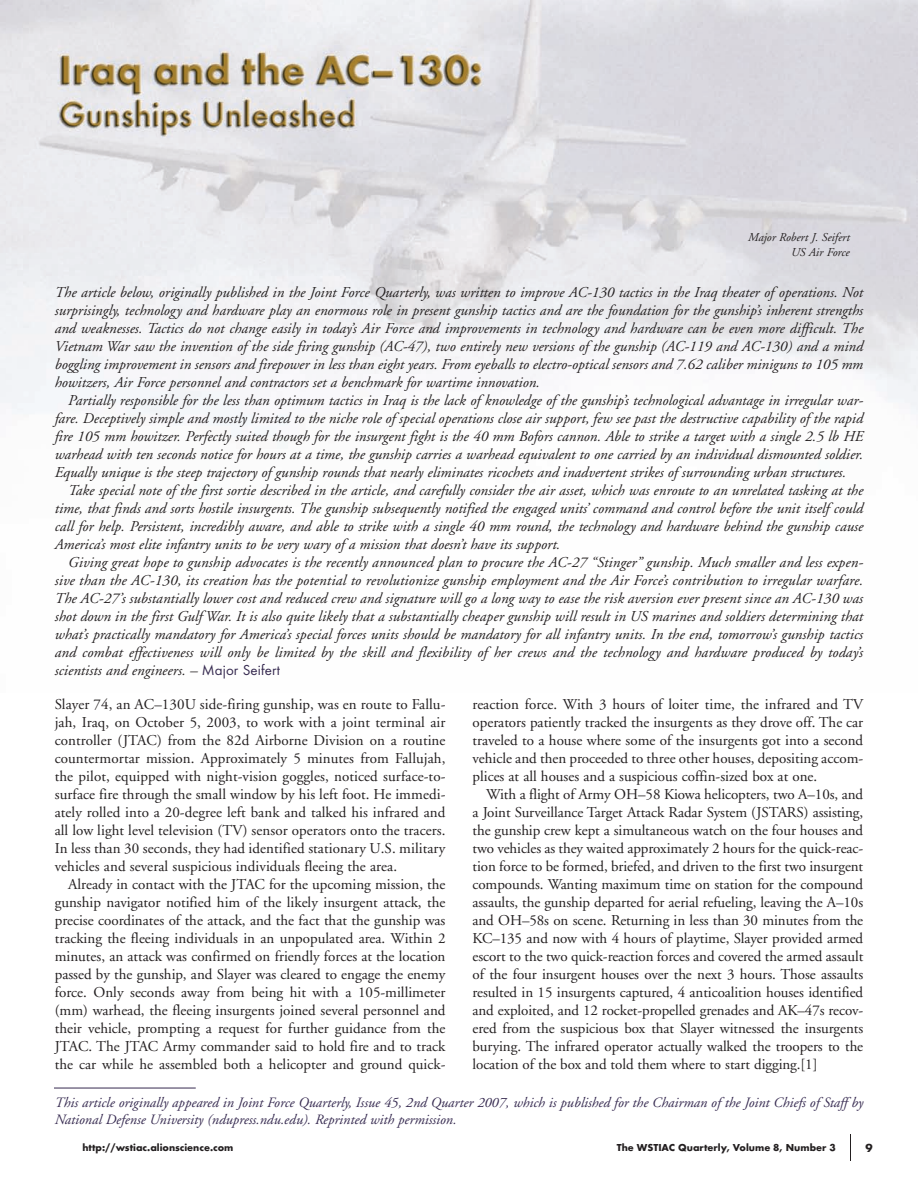
<style>
.page{position:relative;width:918px;height:1188px;background:#fff}
.page>*{position:absolute;margin:0;border:0;box-sizing:border-box;transform-origin:0 0}
.t1{font:italic 15px "Adobe Garamond";color:#231f20}
.t2{font:15px "Adobe Garamond";color:#231f20}
.t3{font:italic 14.25px/17.1px "Adobe Garamond";color:#362a50}
.t4{font:italic 12px/15px "Adobe Garamond";color:#231f20;text-align:right}
.t5{font:700 12px "Futura T";color:#231f20}
.t6{font:700 10.5px "Futura T";color:#231f20}
.s1{font-family:"Futura T";font-style:normal;color:#362a50}
</style>
<div class="page">
<svg style="left:850px;top:1134px;width:1px;height:27px"></svg>
<img style="left:0;top:0;width:918px;height:426px">
<hr style="left:54px;top:1088px;width:142px;height:1px;background:#362a50">
<p class="t4" style="left:748px;top:231px;width:103px">Major Robert J. Seifert<br>US Air Force</p>
<p class="t1" style="left:55px;top:287px;width:810px">The article below, originally published in the Joint Force Quarterly, was written to improve AC-130 tactics in the Iraq theater of operations. Not</p>
<p class="t1" style="left:55px;top:305px;width:810px">surprisingly, technology and hardware play an enormous role in present gunship tactics and are the foundation for the gunship’s inherent strengths</p>
<p class="t1" style="left:55px;top:323px;width:810px">and weaknesses. Tactics do not change easily in today’s Air Force and improvements in technology and hardware can be even more difficult. The</p>
<p class="t1" style="left:55px;top:341px;width:810px">Vietnam War saw the invention of the side firing gunship (AC-47), two entirely new versions of the gunship (AC-119 and AC-130) and a mind</p>
<p class="t1" style="left:55px;top:359px;width:810px">boggling improvement in sensors and firepower in less than eight years. From eyeballs to electro-optical sensors and 7.62 caliber miniguns to 105 mm</p>
<p class="t1" style="left:55px;top:377px;width:487px">howitzers, Air Force personnel and contractors set a benchmark for wartime innovation.</p>
<p class="t1" style="left:68px;top:395px;width:797px">Partially responsible for the less than optimum tactics in Iraq is the lack of knowledge of the gunship’s technological advantage in irregular war-</p>
<p class="t1" style="left:55px;top:413px;width:810px">fare. Deceptively simple and mostly limited to the niche role of special operations close air support, few see past the destructive capability of the rapid</p>
<p class="t1" style="left:55px;top:431px;width:810px">fire 105 mm howitzer. Perfectly suited though for the insurgent fight is the 40 mm Bofors cannon. Able to strike a target with a single 2.5 lb HE</p>
<p class="t1" style="left:55px;top:449px;width:810px">warhead with ten seconds notice for hours at a time, the gunship carries a warhead equivalent to one carried by an individual dismounted soldier.</p>
<p class="t1" style="left:55px;top:467px;width:793px">Equally unique is the steep trajectory of gunship rounds that nearly eliminates ricochets and inadvertent strikes of surrounding urban structures.</p>
<p class="t1" style="left:68px;top:485px;width:797px">Take special note of the first sortie described in the article, and carefully consider the air asset, which was enroute to an unrelated tasking at the</p>
<p class="t1" style="left:55px;top:503px;width:810px">time, that finds and sorts hostile insurgents. The gunship subsequently notified the engaged units’ command and control before the unit itself could</p>
<p class="t1" style="left:55px;top:521px;width:810px">call for help. Persistent, incredibly aware, and able to strike with a single 40 mm round, the technology and hardware behind the gunship cause</p>
<p class="t1" style="left:55px;top:539px;width:507px">America’s most elite infantry units to be very wary of a mission that doesn’t have its support.</p>
<p class="t1" style="left:68px;top:557px;width:797px">Giving great hope to gunship advocates is the recently announced plan to procure the AC-27 “Stinger” gunship. Much smaller and less expen-</p>
<p class="t1" style="left:55px;top:575px;width:810px">sive than the AC-130, its creation has the potential to revolutionize gunship employment and the Air Force’s contribution to irregular warfare.</p>
<p class="t1" style="left:55px;top:593px;width:810px">The AC-27’s substantially lower cost and reduced crew and signature will go a long way to ease the risk aversion ever present since an AC-130 was</p>
<p class="t1" style="left:55px;top:611px;width:810px">shot down in the first Gulf War. It is also quite likely that a substantially cheaper gunship will result in US marines and soldiers determining that</p>
<p class="t1" style="left:55px;top:629px;width:810px">what’s practically mandatory for America’s special forces units should be mandatory for all infantry units. In the end, tomorrow’s gunship tactics</p>
<p class="t1" style="left:55px;top:647px;width:810px">and combat effectiveness will only be limited by the skill and flexibility of her crews and the technology and hardware produced by today’s</p>
<p class="t1" style="left:55px;top:665px;width:227px">scientists and engineers. – <span class="s1">Major Seifert</span></p>
<p class="t2" style="left:55px;top:698px;width:392px">Slayer 74, an AC–130U side-firing gunship, was en route to Fallu-</p>
<p class="t2" style="left:55px;top:716px;width:392px">jah, Iraq, on October 5, 2003, to work with a joint terminal air</p>
<p class="t2" style="left:55px;top:734px;width:392px">controller (JTAC) from the 82d Airborne Division on a routine</p>
<p class="t2" style="left:55px;top:752px;width:392px">countermortar mission. Approximately 5 minutes from Fallujah,</p>
<p class="t2" style="left:55px;top:770px;width:392px">the pilot, equipped with night-vision goggles, noticed surface-to-</p>
<p class="t2" style="left:55px;top:788px;width:392px">surface fire through the small window by his left foot. He immedi-</p>
<p class="t2" style="left:55px;top:806px;width:392px">ately rolled into a 20-degree left bank and talked his infrared and</p>
<p class="t2" style="left:55px;top:824px;width:392px">all low light level television (TV) sensor operators onto the tracers.</p>
<p class="t2" style="left:55px;top:842px;width:392px">In less than 30 seconds, they had identified stationary U.S. military</p>
<p class="t2" style="left:55px;top:860px;width:344px">vehicles and several suspicious individuals fleeing the area.</p>
<p class="t2" style="left:68px;top:878px;width:379px">Already in contact with the JTAC for the upcoming mission, the</p>
<p class="t2" style="left:55px;top:896px;width:392px">gunship navigator notified him of the likely insurgent attack, the</p>
<p class="t2" style="left:55px;top:914px;width:392px">precise coordinates of the attack, and the fact that the gunship was</p>
<p class="t2" style="left:55px;top:932px;width:392px">tracking the fleeing individuals in an unpopulated area. Within 2</p>
<p class="t2" style="left:55px;top:950px;width:392px">minutes, an attack was confirmed on friendly forces at the location</p>
<p class="t2" style="left:55px;top:968px;width:392px">passed by the gunship, and Slayer was cleared to engage the enemy</p>
<p class="t2" style="left:55px;top:986px;width:392px">force. Only seconds away from being hit with a 105-millimeter</p>
<p class="t2" style="left:55px;top:1004px;width:392px">(mm) warhead, the fleeing insurgents joined several personnel and</p>
<p class="t2" style="left:55px;top:1022px;width:392px">their vehicle, prompting a request for further guidance from the</p>
<p class="t2" style="left:55px;top:1040px;width:392px">JTAC. The JTAC Army commander said to hold fire and to track</p>
<p class="t2" style="left:55px;top:1058px;width:392px">the car while he assembled both a helicopter and ground quick-</p>
<p class="t2" style="left:473px;top:698px;width:392px">reaction force. With 3 hours of loiter time, the infrared and TV</p>
<p class="t2" style="left:473px;top:716px;width:392px">operators patiently tracked the insurgents as they drove off. The car</p>
<p class="t2" style="left:473px;top:734px;width:392px">traveled to a house where some of the insurgents got into a second</p>
<p class="t2" style="left:473px;top:752px;width:392px">vehicle and then proceeded to three other houses, depositing accom-</p>
<p class="t2" style="left:473px;top:770px;width:346px">plices at all houses and a suspicious coffin-sized box at one.</p>
<p class="t2" style="left:486px;top:788px;width:379px">With a flight of Army OH–58 Kiowa helicopters, two A–10s, and</p>
<p class="t2" style="left:473px;top:806px;width:392px">a Joint Surveillance Target Attack Radar System (JSTARS) assisting,</p>
<p class="t2" style="left:473px;top:824px;width:392px">the gunship crew kept a simultaneous watch on the four houses and</p>
<p class="t2" style="left:473px;top:842px;width:392px">two vehicles as they waited approximately 2 hours for the quick-reac-</p>
<p class="t2" style="left:473px;top:860px;width:392px">tion force to be formed, briefed, and driven to the first two insurgent</p>
<p class="t2" style="left:473px;top:878px;width:392px">compounds. Wanting maximum time on station for the compound</p>
<p class="t2" style="left:473px;top:896px;width:392px">assaults, the gunship departed for aerial refueling, leaving the A–10s</p>
<p class="t2" style="left:473px;top:914px;width:392px">and OH–58s on scene. Returning in less than 30 minutes from the</p>
<p class="t2" style="left:473px;top:932px;width:392px">KC–135 and now with 4 hours of playtime, Slayer provided armed</p>
<p class="t2" style="left:473px;top:950px;width:392px">escort to the two quick-reaction forces and covered the armed assault</p>
<p class="t2" style="left:473px;top:968px;width:392px">of the four insurgent houses over the next 3 hours. Those assaults</p>
<p class="t2" style="left:473px;top:986px;width:392px">resulted in 15 insurgents captured, 4 anticoalition houses identified</p>
<p class="t2" style="left:473px;top:1004px;width:392px">and exploited, and 12 rocket-propelled grenades and AK–47s recov-</p>
<p class="t2" style="left:473px;top:1022px;width:392px">ered from the suspicious box that Slayer witnessed the insurgents</p>
<p class="t2" style="left:473px;top:1040px;width:392px">burying. The infrared operator actually walked the troopers to the</p>
<p class="t2" style="left:473px;top:1058px;width:346px">location of the box and told them where to start digging.[1]</p>
<p class="t3" style="left:55px;top:1095px;width:810px">This article originally appeared in Joint Force Quarterly, Issue 45, 2nd Quarter 2007, which is published for the Chairman of the Joint Chiefs of Staff by<br>National Defense University (ndupress.ndu.edu). Reprinted with permission.</p>
<p class="t6" style="left:82px;top:1141px;width:152px">http://wstiac.alionscience.com</p>
<p class="t6" style="left:617px;top:1141px;width:220px">The WSTIAC Quarterly, Volume 8, Number 3</p>
<p class="t5" style="left:866px;top:1141px;width:9px">9</p>
</div>
